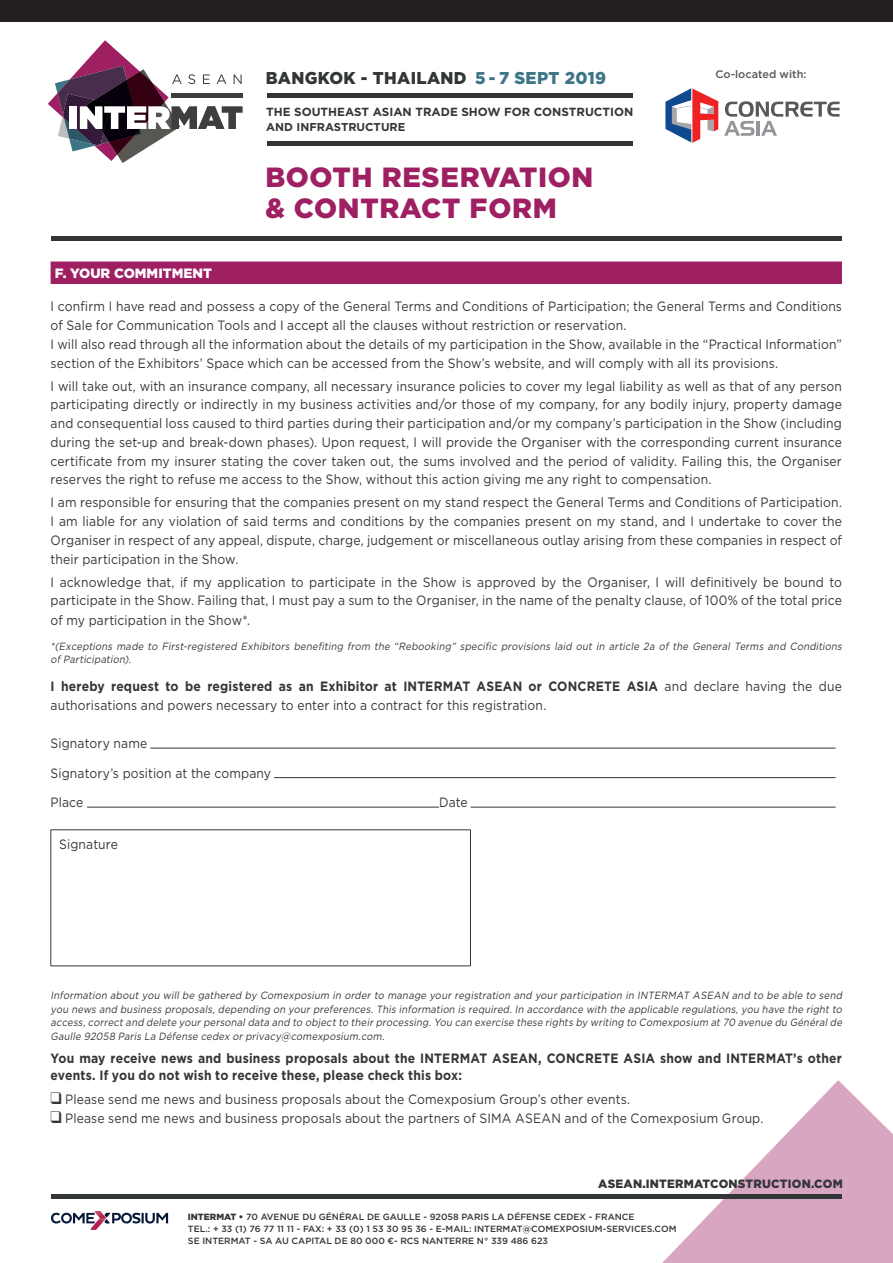
<style>
.page{position:relative;width:893px;height:1263px;background:#fff}
.page>*{position:absolute;margin:0;border:0;box-sizing:border-box;transform-origin:0 0}
.t1{font:900 27.75px/31.5px "Gotham";letter-spacing:.025em;color:#9e1f62}
.t2{font:900 17.1px "Gotham";letter-spacing:.02em;color:#333637}
.t3{font:13.5px/18.8px "Gotham";letter-spacing:.01em;color:#333637;scale:.9 1}
.t4{font:700 13.5px/16.5px "Gotham";letter-spacing:.015em;color:#333637;scale:.9 1}
.t5{font:900 13.5px "Gotham";color:#fff}
.t6{font:900 12px "Gotham";letter-spacing:.02em;color:#333637}
.t7{font:700 11.7px "Gotham";color:#333637}
.t8{font:700 11.4px "Gotham";color:#333637}
.t9{font:500 10.95px "Gotham";color:#57585a}
.t10{font:italic 10.5px/13.5px "Gotham";color:#333637;scale:.9 1}
.t11{font:500 9px/12.1px "Gotham";color:#333637}
.s1{color:#3e7586}
.s2{font-weight:700}
.s3{font-weight:900}
</style>
<div class="page">
<div style="left:51px;top:236px;width:791px;height:5px;background:#333637"></div>
<div style="left:0;top:0;width:893px;height:22px;background:#231f20"></div>
<svg style="left:48px;top:40px;width:195px;height:123px"></svg>
<div style="left:267px;top:93px;width:366px;height:5px;background:#333637"></div>
<hr style="left:267px;top:141px;width:366px;height:4px;background:#333637">
<svg style="left:665px;top:88px;width:53px;height:55px"></svg>
<svg style="left:724px;top:101px;width:115px;height:35px"></svg>
<div style="left:51px;top:261px;width:791px;height:23px;background:#9e1f62"></div>
<hr style="left:150px;top:748px;width:686px;height:1px;background:#333637">
<hr style="left:274px;top:777px;width:562px;height:1px;background:#333637">
<hr style="left:87px;top:807px;width:352px;height:1px;background:#333637">
<hr style="left:471px;top:807px;width:365px;height:1px;background:#333637">
<svg style="left:52px;top:830px;width:418px;height:136px"></svg>
<hr style="left:51px;top:829px;width:420px;height:1px;background:#333637">
<hr style="left:51px;top:830px;width:1px;height:136px;background:#333637">
<hr style="left:470px;top:830px;width:1px;height:136px;background:#333637">
<hr style="left:51px;top:966px;width:420px;height:1px;background:#333637">
<svg style="left:662px;top:1080px;width:231px;height:183px;fill:#d8a6c0"></svg>
<div style="left:51px;top:1194px;width:791px;height:5px;background:#333637"></div>
<svg style="left:51px;top:1211px;width:117px;height:19px"></svg>
<p class="t2" style="left:266px;top:66px;width:342px">BANGKOK - THAILAND <span class="s1">5 - 7 SEPT 2019</span></p>
<p class="t7" style="left:266px;top:104px;width:369px">THE SOUTHEAST ASIAN TRADE SHOW FOR CONSTRUCTION</p>
<p class="t8" style="left:266px;top:119px;width:141px">AND INFRASTRUCTURE</p>
<h1 class="t1" style="left:265px;top:161px;width:329px">BOOTH RESERVATION &amp; CONTRACT FORM</h1>
<p class="t9" style="left:715px;top:67px;width:93px">Co-located with:</p>
<p class="t5" style="left:55px;top:264px;width:159px">F. YOUR COMMITMENT</p>
<p class="t3" style="left:51px;top:297px;width:881px">I confirm I have read and possess a copy of the General Terms and Conditions of Participation; the General Terms and Conditions of Sale for Communication Tools and I accept all the clauses without restriction or reservation.<br>I will also read through all the information about the details of my participation in the Show, available in the “Practical Information” section of the Exhibitors’ Space which can be accessed from the Show’s website, and will comply with all its provisions.</p>
<p class="t3" style="left:51px;top:376px;width:881px;text-align:justify">I will take out, with an insurance company, all necessary insurance policies to cover my legal liability as well as that of any person participating directly or indirectly in my business activities and/or those of my company, for any bodily injury, property damage and consequential loss caused to third parties during their participation and/or my company’s participation in the Show (including during the set-up and break-down phases). Upon request, I will provide the Organiser with the corresponding current insurance certificate from my insurer stating the cover taken out, the sums involved and the period of validity. Failing this, the Organiser reserves the right to refuse me access to the Show, without this action giving me any right to compensation.</p>
<p class="t3" style="left:51px;top:493px;width:881px;text-align:justify">I am responsible for ensuring that the companies present on my stand respect the General Terms and Conditions of Participation.<br>I am liable for any violation of said terms and conditions by the companies present on my stand, and I undertake to cover the Organiser in respect of any appeal, dispute, charge, judgement or miscellaneous outlay arising from these companies in respect of their participation in the Show.</p>
<p class="t3" style="left:51px;top:572px;width:881px;text-align:justify">I acknowledge that, if my application to participate in the Show is approved by the Organiser, I will definitively be bound to participate in the Show. Failing that, I must pay a sum to the Organiser, in the name of the penalty clause, of 100% of the total price of my participation in the Show*.</p>
<p class="t10" style="left:51px;top:639px;width:883px">*(Exceptions made to First-registered Exhibitors benefiting from the “Rebooking” specific provisions laid out in article 2a of the General Terms and Conditions ofParticipation).</p>
<p class="t3" style="left:51px;top:676px;width:881px;line-height:19.5px"><span class="s2">I hereby request to be registered as an Exhibitor at INTERMAT ASEAN or CONCRETE ASIA</span> and declare having the due authorisations and powers necessary to enter into a contract for this registration.</p>
<p class="t3" style="left:51px;top:728px;width:246px;line-height:29.5px">Signatory name<br>Signatory’s position at the company<br>Place</p>
<p class="t3" style="left:439px;top:793px;width:33px">Date</p>
<p class="t3" style="left:59px;top:835px;width:67px">Signature</p>
<p class="t10" style="left:51px;top:988px;width:883px;text-align:justify">Information about you will be gathered by Comexposium in order to manage your registration and your participation in INTERMAT ASEAN and to be able to send you news and business proposals, depending on your preferences. This information is required. In accordance with the applicable regulations, you have the right to access,correctand delete yourpersonaldata and to objectto theirprocessing.You can exercise these rights by writing to Comexposium at70 avenue du Généralde Gaulle 92058 Paris La Défense cedex orprivacy@comexposium.com.</p>
<p class="t4" style="left:51px;top:1050px;width:881px">You may receive news and business proposals about the INTERMAT ASEAN, CONCRETE ASIA show and INTERMAT’s other events. If you do not wish to receive these, please check this box:</p>
<p class="t3" style="left:51px;top:1089px;width:645px">❑ Please send me news and business proposals about the Comexposium Group’s other events.</p>
<p class="t3" style="left:51px;top:1109px;width:794px">❑ Please send me news and business proposals about the partners of SIMA ASEAN and of the Comexposium Group.</p>
<p class="t6" style="left:598px;top:1176px;width:246px">ASEAN.INTERMATCONSTRUCTION.COM</p>
<p class="t11" style="left:188px;top:1210px;width:490px"><span class="s3">INTERMAT •</span> 70 AVENUE DU GÉNÉRAL DE GAULLE - 92058 PARIS LA DÉFENSE CEDEX - FRANCE<br>TEL.: + 33 (1) 76 77 11 11 - FAX: + 33 (0) 1 53 30 95 36 - E-MAIL: INTERMAT@COMEXPOSIUM-SERVICES.COM<br>SE INTERMAT - SA AU CAPITAL DE 80 000 €- RCS NANTERRE N° 339 486 623</p>
</div>
